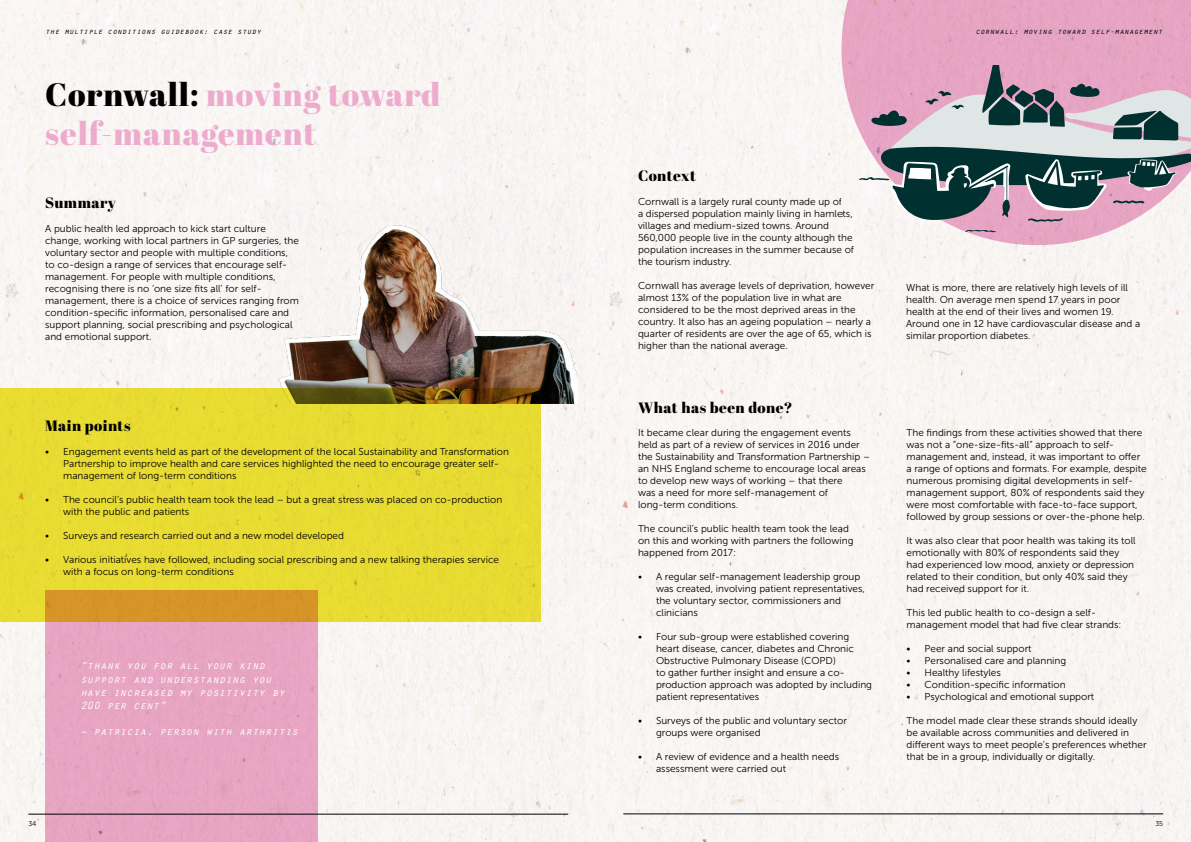
<style>
.page{position:relative;width:1191px;height:842px;background:#fff}
.page>*{position:absolute;margin:0;border:0;box-sizing:border-box;transform-origin:0 0}
.t1{font:32.2px/38.4px "Abril Fatface";letter-spacing:.03em;color:#edacce}
.t2{font:15px "Abril Fatface";letter-spacing:.03em;color:#000}
.t3{font:italic 11px/13px "Orator Std";color:#fff}
.t4{font:10px/12px "Museo Sans 300";color:#000}
.t5{font:italic 8px "Orator Std";color:#000}
.t6{font:7px "Museo Sans 300";color:#000}
.s1{color:#000}
</style>
<div class="page">
<div style="left:0;top:0;width:587px;height:842px;background:#f9f5f2"></div>
<div style="left:45px;top:590px;width:272px;height:252px;background:#e7a5c3"></div>
<img style="left:259px;top:201px;width:318px;height:202px">
<svg style="left:0;top:388px;width:540px;height:234px;background:#e2d12f"></svg>
<div style="left:587px;top:0;width:604px;height:842px;background:#f9f5f3"></div>
<svg style="left:841px;top:0;width:350px;height:245px;fill:#e8a5c4"></svg>
<svg style="left:965px;top:229px;width:31px;height:3px"></svg>
<svg style="left:859px;top:65px;width:332px;height:157px;background:#9e96a1"></svg>
<hr style="left:623px;top:814px;width:540px;height:1px;background:#000">
<hr style="left:28px;top:814px;width:540px;height:1px;background:#000">
<p class="t5" style="left:45px;top:25px;width:218px">the multiple conditions guidebook: case study</p>
<h1 class="t1" style="left:45px;top:75px;width:397px"><span class="s1">Cornwall:</span> moving toward self-management</h1>
<h2 class="t2" style="left:45px;top:192px;width:72px">Summary</h2>
<p class="t4" style="left:45px;top:223px;width:255px">A public health led approach to kick start culture change, working with local partners in GP surgeries, the voluntary sector and people with multiple conditions, to co-design a range of services that encourage self&shy;management. For people with multiple conditions, recognising there is no ‘one size fits all’ for self&shy;management, there is a choice of services ranging from condition-specific information, personalised care and support planning, social prescribing and psychological and emotional support.</p>
<h2 class="t2" style="left:45px;top:415px;width:87px">Main points</h2>
<p class="t4" style="left:63px;top:446px;width:447px;text-indent:-18px">• Engagement events held as part of the development of the local Sustainability and Transformation<br>Partnership to improve health and care services highlighted the need to encourage greater self&shy;management of long-term conditions</p>
<p class="t4" style="left:63px;top:494px;width:441px;text-indent:-18px">• The council’s public health team took the lead – but a great stress was placed on co-production with the public and patients</p>
<p class="t4" style="left:45px;top:530px;width:300px">• Surveys and research carried out and a new model developed</p>
<p class="t4" style="left:63px;top:554px;width:437px;text-indent:-18px">• Various initiatives have followed, including social prescribing and a new talking therapies service with a focus on long-term conditions</p>
<p class="t3" style="left:80px;top:659px;width:206px">“thank you for all your kind support and understanding you have increased my positivity by<br>200 per cent”</p>
<p class="t3" style="left:80px;top:724px;width:219px">– patricia, person with arthritis</p>
<p class="t5" style="left:975px;top:25px;width:189px">cornwall: moving toward self-management</p>
<h2 class="t2" style="left:638px;top:165px;width:60px">Context</h2>
<p class="t4" style="left:638px;top:196px;width:217px">Cornwall is a largely rural county made up of<br>a dispersed population mainly living in hamlets, villages and medium-sized towns. Around 560,000 people live in the county although the population increases in the summer because of the tourism industry.</p>
<p class="t4" style="left:638px;top:280px;width:238px">Cornwall has average levels of deprivation, however almost 13% of the population live in what are considered to be the most deprived areas in the country. It also has an ageing population – nearly a quarter of residents are over the age of 65, which is higher than the national average.</p>
<p class="t4" style="left:906px;top:282px;width:236px">What is more, there are relatively high levels of ill health. On average men spend 17 years in poor health at the end of their lives and women 19.<br>Around one in 12 have cardiovascular disease and a similar proportion diabetes.</p>
<h2 class="t2" style="left:638px;top:397px;width:156px">What has been done?</h2>
<p class="t4" style="left:638px;top:426px;width:234px">It became clear during the engagement events held as part of a review of services in 2016 under the Sustainability and Transformation Partnership – an NHS England scheme to encourage local areas to develop new ways of working – that there<br>was a need for more self-management of long-term conditions.</p>
<p class="t4" style="left:638px;top:522px;width:217px">The council’s public health team took the lead on this and working with partners the following happened from 2017:</p>
<p class="t4" style="left:656px;top:570px;width:210px;text-indent:-18px">• A regular self-management leadership group was created, involving patient representatives, the voluntary sector, commissioners and clinicians</p>
<p class="t4" style="left:656px;top:630px;width:217px;text-indent:-18px">• Four sub-group were established covering heart disease, cancer, diabetes and Chronic Obstructive Pulmonary Disease (COPD)<br>to gather further insight and ensure a co&shy;production approach was adopted by including patient representatives</p>
<p class="t4" style="left:656px;top:714px;width:192px;text-indent:-18px">• Surveys of the public and voluntary sector groups were organised</p>
<p class="t4" style="left:656px;top:750px;width:185px;text-indent:-18px">• A review of evidence and a health needs assessment were carried out</p>
<p class="t4" style="left:906px;top:426px;width:242px">The findings from these activities showed that there was not a “one-size-fits-all” approach to self&shy;management and, instead, it was important to offer a range of options and formats. For example, despite numerous promising digital developments in self&shy;management support, 80% of respondents said they were most comfortable with face-to-face support, followed by group sessions or over-the-phone help.</p>
<p class="t4" style="left:906px;top:534px;width:231px">It was also clear that poor health was taking its toll emotionally with 80% of respondents said they had experienced low mood, anxiety or depression related to their condition, but only 40% said they had received support for it.</p>
<p class="t4" style="left:906px;top:606px;width:216px">This led public health to co-design a self&shy;management model that had five clear strands:</p>
<p class="t4" style="left:906px;top:642px;width:127px">• Peer and social support</p>
<p class="t4" style="left:906px;top:654px;width:161px">• Personalised care and planning</p>
<p class="t4" style="left:906px;top:666px;width:96px">• Healthy lifestyles</p>
<p class="t4" style="left:906px;top:678px;width:161px">• Condition-specific information</p>
<p class="t4" style="left:906px;top:690px;width:189px">• Psychological and emotional support</p>
<p class="t4" style="left:906px;top:714px;width:242px">The model made clear these strands should ideally be available across communities and delivered in different ways to meet people’s preferences whether that be in a group, individually or digitally.</p>
<p class="t6" style="left:28px;top:820px;width:10px">34</p>
<p class="t6" style="left:1155px;top:819px;width:9px">35</p>
</div>
